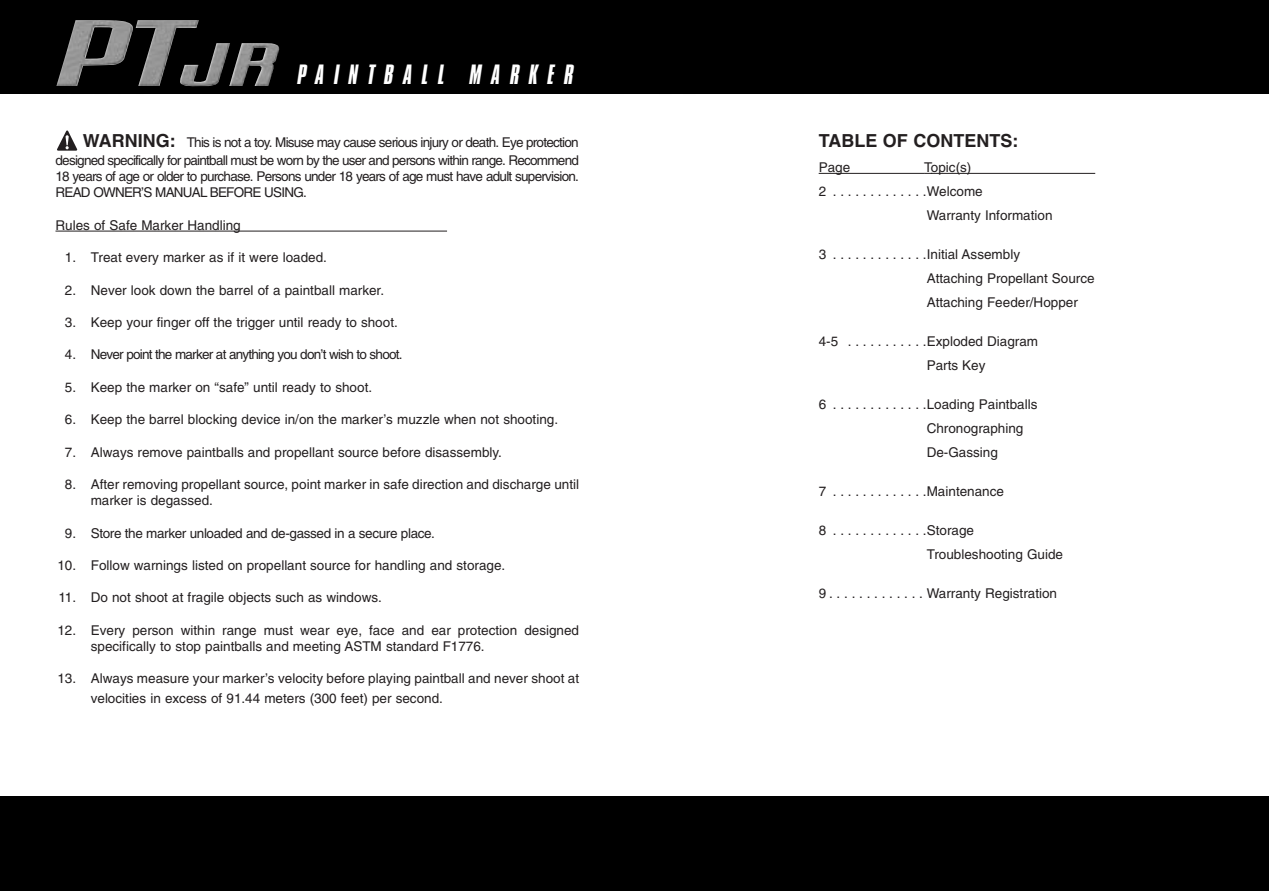
<style>
.page{position:relative;width:1269px;height:891px;background:#fff}
.page>*{position:absolute;margin:0;border:0;box-sizing:border-box;transform-origin:0 0}
.t1{font:italic 24px "Compacta BT";letter-spacing:.4em;color:#fff}
.t2{font:700 18px "Helvetica";color:#231f20}
.t3{font:13.5px/24px "Helvetica";color:#231f20}
.t4{font:13.5px/18.3px "Helvetica";letter-spacing:-.055em;color:#231f20;text-align:right}
.t5{font:13.5px "Helvetica";letter-spacing:-.03em;color:#231f20}
.s1{font-weight:700;font-size:18px}
</style>
<div class="page">
<hr style="left:56px;top:231px;width:391px;height:1px;background:#231f20">
<svg style="left:57px;top:131px;width:20px;height:20px"></svg>
<div style="left:0;top:0;width:1269px;height:94px;background:#000"></div>
<img style="left:56px;top:20px;width:223px;height:66px">
<div style="left:0;top:796px;width:1269px;height:95px;background:#000"></div>
<hr style="left:819px;top:173px;width:105px;height:1px;background:#231f20">
<hr style="left:931px;top:173px;width:164px;height:1px;background:#231f20">
<h1 class="t1" style="left:298px;top:62px;width:278px">PAINTBALL MARKER</h1>
<p class="t4" style="left:56px;top:134px;width:525px"><span class="s1">WARNING:</span> This is not a toy. Misuse may cause serious injury or death. Eye protection designed specifically for paintball must be worn by the user and persons within range. Recommend</p>
<p class="t4" style="left:56px;top:170px;width:525px;line-height:16.2px;text-align:left">18 years of age or older to purchase. Persons under 18 years of age must have adult supervision.<br>READ OWNER’S MANUAL BEFORE USING.</p>
<p class="t3" style="left:56px;top:214px;width:187px">Rules of Safe Marker Handling</p>
<p class="t3" style="left:65px;top:247px;width:264px">1. Treat every marker as if it were loaded.</p>
<p class="t3" style="left:65px;top:279px;width:321px">2. Never look down the barrel of a paintball marker.</p>
<p class="t3" style="left:65px;top:311px;width:334px">3. Keep your finger off the trigger until ready to shoot.</p>
<p class="t4" style="left:65px;top:347px;width:339px">4. Never point the marker at anything you don’t wish to shoot.</p>
<p class="t3" style="left:65px;top:376px;width:309px">5. Keep the marker on “safe” until ready to shoot.</p>
<p class="t3" style="left:65px;top:409px;width:495px">6. Keep the barrel blocking device in/on the marker’s muzzle when not shooting.</p>
<p class="t3" style="left:65px;top:441px;width:439px">7. Always remove paintballs and propellant source before disassembly.</p>
<p class="t3" style="left:91px;top:477px;width:490px;line-height:16.2px;text-indent:-26px">8. After removing propellant source, point marker in safe direction and discharge until marker is degassed.</p>
<p class="t5" style="left:65px;top:528px;width:372px">9. Store the marker unloaded and de-gassed in a secure place.</p>
<p class="t3" style="left:57px;top:554px;width:449px">10. Follow warnings listed on propellant source for handling and storage.</p>
<p class="t3" style="left:58px;top:587px;width:325px">11. Do not shoot at fragile objects such as windows.</p>
<p class="t3" style="left:91px;top:623px;width:490px;line-height:16.2px;text-indent:-33px">12. Every person within range must wear eye, face and ear protection designed specifically to stop paintballs and meeting ASTM standard F1776.</p>
<p class="t3" style="left:91px;top:670px;width:490px;line-height:19.5px;text-indent:-33px">13. Always measure your marker’s velocity before playing paintball and never shoot at velocities in excess of 91.44 meters (300 feet) per second.</p>
<h2 class="t2" style="left:819px;top:133px;width:201px">TABLE OF CONTENTS:</h2>
<p class="t3" style="left:819px;top:157px;width:33px">Page</p>
<p class="t3" style="left:924px;top:157px;width:49px">Topic(s)</p>
<p class="t3" style="left:819px;top:181px;width:166px">2 . . . . . . . . . . . . .Welcome</p>
<p class="t3" style="left:927px;top:205px;width:127px">Warranty Information</p>
<p class="t3" style="left:927px;top:244px;width:170px;text-indent:-108px">3 . . . . . . . . . . . . .Initial Assembly<br>Attaching Propellant Source<br>Attaching Feeder/Hopper</p>
<p class="t3" style="left:927px;top:331px;width:113px;text-indent:-108px">4-5 . . . . . . . . . . .Exploded Diagram<br>Parts Key</p>
<p class="t3" style="left:927px;top:394px;width:112px;text-indent:-108px">6 . . . . . . . . . . . . .Loading Paintballs<br>Chronographing<br>De-Gassing</p>
<p class="t3" style="left:819px;top:481px;width:187px">7 . . . . . . . . . . . . .Maintenance</p>
<p class="t3" style="left:927px;top:520px;width:138px;text-indent:-108px">8 . . . . . . . . . . . . .Storage<br>Troubleshooting Guide</p>
<p class="t3" style="left:819px;top:583px;width:240px">9 . . . . . . . . . . . . . Warranty Registration</p>
</div>
